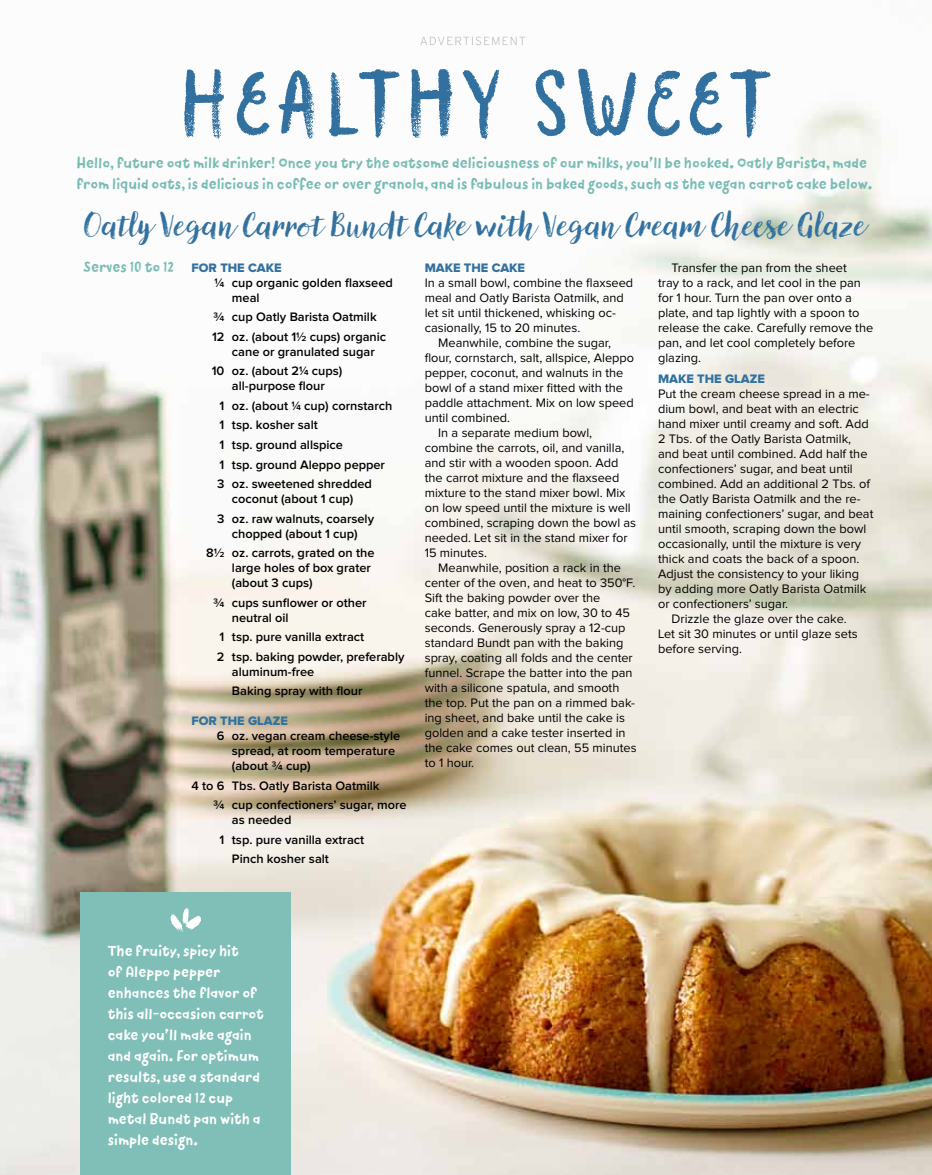
<style>
.page{position:relative;width:932px;height:1175px;background:#fff}
.page>*{position:absolute;margin:0;border:0;box-sizing:border-box;transform-origin:0 0}
.t1{font:90px "Canvas Curly Sans Combined";color:#32719f}
.t2{font:33px "Canvas Script";color:#32719f}
.t3{font:15px/21px "Canvas Text Sans";color:#79bcb5}
.t4{font:15px/21px "Canvas Text Sans";color:#fff}
.t5{font:12.75px/15px "Proxima Nova";color:#000}
.t6{font:600 12.75px/19.5px "Proxima Nova";color:#000}
.t7{font:12.75px "Proxima Nova Extrabld";color:#32719f}
</style>
<div class="page">
<img style="left:0;top:36px;width:932px;height:1138px">
<svg style="left:420px;top:37px;width:105px;height:8px"></svg>
<div style="left:80px;top:892px;width:210px;height:282px;background:#80bfb8"></div>
<h1 class="t1" style="left:176px;top:49px;width:599px">Healthy Sweet</h1>
<p class="t3" style="left:76px;top:153px;width:797px">Hello, future oat milk drinker! Once you try the oatsome deliciousness of our milks, you’ll be hooked. Oatly Barista, made from liquid oats, is delicious in coffee or over granola, and is fabulous in baked goods, such as the vegan carrot cake below.</p>
<h2 class="t2" style="left:84px;top:203px;width:783px">Oatly Vegan Carrot Bundt Cake with Vegan Cream Cheese Glaze</h2>
<p class="t7" style="left:191px;top:262px;width:92px">FOR THE CAKE</p>
<p class="t6" style="left:232px;top:276px;width:162px;line-height:15px;text-indent:-17px">1/4 cup organic golden flaxseed meal</p>
<p class="t6" style="left:212px;top:308px;width:176px">3/4 cup Oatly Barista Oatmilk<br>12 oz. (about 11/2 cups) organic</p>
<p class="t6" style="left:212px;top:342px;width:164px;text-indent:20px">cane or granulated sugar<br>10 oz. (about 21/4 cups)</p>
<p class="t6" style="left:217px;top:377px;width:177px;text-indent:15px">all-purpose flour<br>1 oz. (about 1/4 cup) cornstarch<br>1 tsp. kosher salt<br>1 tsp. ground allspice<br>1 tsp. ground Aleppo pepper<br>3 oz. sweetened shredded</p>
<p class="t6" style="left:217px;top:489px;width:158px;text-align:center">coconut (about 1 cup)<br>3 oz. raw walnuts, coarsely</p>
<p class="t6" style="left:206px;top:524px;width:170px;text-indent:26px">chopped (about 1 cup)<br>81/2 oz. carrots, grated on the</p>
<p class="t6" style="left:232px;top:561px;width:140px;line-height:15px">large holes of box grater (about 3 cups)</p>
<p class="t6" style="left:232px;top:595px;width:136px;line-height:15px;text-indent:-19px">3/4 cups sunflower or other neutral oil</p>
<p class="t6" style="left:217px;top:627px;width:189px">1 tsp. pure vanilla extract<br>2 tsp. baking powder, preferably</p>
<p class="t6" style="left:232px;top:662px;width:132px">aluminum-free<br>Baking spray with flour</p>
<p class="t7" style="left:191px;top:715px;width:98px">FOR THE GLAZE</p>
<p class="t6" style="left:232px;top:729px;width:170px;line-height:15px;text-indent:-15px">6 oz. vegan cream cheese-style spread, at room temperature (about 3/4 cup)</p>
<p class="t6" style="left:213px;top:776px;width:195px;text-indent:-22px">4 to 6 Tbs. Oatly Barista Oatmilk<br>3/4 cup confectioners’ sugar, more</p>
<p class="t6" style="left:232px;top:810px;width:61px">as needed</p>
<p class="t6" style="left:219px;top:830px;width:146px">1 tsp. pure vanilla extract</p>
<p class="t6" style="left:232px;top:849px;width:99px">Pinch kosher salt</p>
<p class="t3" style="left:83px;top:256px;width:92px">Serves 10 to 12</p>
<p class="t5" style="left:658px;top:260px;width:217px;text-indent:14px">Transfer the pan from the sheet<br>tray to a rack, and let cool in the pan for 1 hour. Turn the pan over onto a plate, and tap lightly with a spoon to release the cake. Carefully remove the pan, and let cool completely before glazing.</p>
<p class="t7" style="left:658px;top:373px;width:108px">MAKE THE GLAZE</p>
<p class="t5" style="left:658px;top:387px;width:213px">Put the cream cheese spread in a me-</p>
<p class="t5" style="left:658px;top:402px;width:202px">dium bowl, and beat with an electric</p>
<p class="t5" style="left:658px;top:417px;width:212px">hand mixer until creamy and soft. Add</p>
<p class="t5" style="left:658px;top:432px;width:195px">2 Tbs. of the Oatly Barista Oatmilk,</p>
<p class="t5" style="left:658px;top:447px;width:211px">and beat until combined. Add half the</p>
<p class="t5" style="left:658px;top:462px;width:196px">confectioners’ sugar, and beat until</p>
<p class="t5" style="left:658px;top:477px;width:213px">combined. Add an additional 2 Tbs. of</p>
<p class="t5" style="left:658px;top:492px;width:204px">the Oatly Barista Oatmilk and the re-</p>
<p class="t5" style="left:658px;top:507px;width:217px">maining confectioners’ sugar, and beat</p>
<p class="t5" style="left:658px;top:522px;width:210px">until smooth, scraping down the bowl</p>
<p class="t5" style="left:658px;top:537px;width:204px">occasionally, until the mixture is very</p>
<p class="t5" style="left:658px;top:552px;width:203px">thick and coats the back of a spoon.</p>
<p class="t5" style="left:658px;top:567px;width:203px">Adjust the consistency to your liking</p>
<p class="t5" style="left:658px;top:582px;width:210px">by adding more Oatly Barista Oatmilk</p>
<p class="t5" style="left:658px;top:597px;width:131px">or confectioners’ sugar.</p>
<p class="t5" style="left:671px;top:612px;width:177px">Drizzle the glaze over the cake.</p>
<p class="t5" style="left:658px;top:627px;width:201px">Let sit 30 minutes or until glaze sets</p>
<p class="t5" style="left:658px;top:642px;width:85px">before serving.</p>
<p class="t7" style="left:425px;top:262px;width:102px">MAKE THE CAKE</p>
<p class="t5" style="left:425px;top:275px;width:210px">In a small bowl, combine the flaxseed</p>
<p class="t5" style="left:425px;top:290px;width:201px">meal and Oatly Barista Oatmilk, and</p>
<p class="t5" style="left:425px;top:305px;width:192px">let sit until thickened, whisking oc-</p>
<p class="t5" style="left:425px;top:320px;width:157px">casionally, 15 to 20 minutes.</p>
<p class="t5" style="left:438px;top:335px;width:174px">Meanwhile, combine the sugar,</p>
<p class="t5" style="left:425px;top:350px;width:211px">flour, cornstarch, salt, allspice, Aleppo</p>
<p class="t5" style="left:425px;top:365px;width:200px">pepper, coconut, and walnuts in the</p>
<p class="t5" style="left:425px;top:380px;width:200px">bowl of a stand mixer fitted with the</p>
<p class="t5" style="left:425px;top:395px;width:210px">paddle attachment. Mix on low speed</p>
<p class="t5" style="left:425px;top:410px;width:87px">until combined.</p>
<p class="t5" style="left:438px;top:425px;width:155px">In a separate medium bowl,</p>
<p class="t5" style="left:425px;top:440px;width:201px">combine the carrots, oil, and vanilla,</p>
<p class="t5" style="left:425px;top:455px;width:195px">and stir with a wooden spoon. Add</p>
<p class="t5" style="left:425px;top:470px;width:196px">the carrot mixture and the flaxseed</p>
<p class="t5" style="left:425px;top:485px;width:202px">mixture to the stand mixer bowl. Mix</p>
<p class="t5" style="left:425px;top:500px;width:208px">on low speed until the mixture is well</p>
<p class="t5" style="left:425px;top:515px;width:213px">combined, scraping down the bowl as</p>
<p class="t5" style="left:425px;top:530px;width:204px">needed. Let sit in the stand mixer for</p>
<p class="t5" style="left:425px;top:545px;width:64px">15 minutes.</p>
<p class="t5" style="left:438px;top:560px;width:184px">Meanwhile, position a rack in the</p>
<p class="t5" style="left:425px;top:575px;width:212px">center of the oven, and heat to 350°F.</p>
<p class="t5" style="left:425px;top:590px;width:177px">Sift the baking powder over the</p>
<p class="t5" style="left:425px;top:605px;width:207px">cake batter, and mix on low, 30 to 45</p>
<p class="t5" style="left:425px;top:620px;width:202px">seconds. Generously spray a 12-cup</p>
<p class="t5" style="left:425px;top:635px;width:200px">standard Bundt pan with the baking</p>
<p class="t5" style="left:425px;top:650px;width:210px">spray, coating all folds and the center</p>
<p class="t5" style="left:425px;top:665px;width:209px">funnel. Scrape the batter into the pan</p>
<p class="t5" style="left:425px;top:680px;width:196px">with a silicone spatula, and smooth</p>
<p class="t5" style="left:425px;top:695px;width:212px">the top. Put the pan on a rimmed bak-</p>
<p class="t5" style="left:425px;top:710px;width:202px">ing sheet, and bake until the cake is</p>
<p class="t5" style="left:425px;top:725px;width:202px">golden and a cake tester inserted in</p>
<p class="t5" style="left:425px;top:740px;width:213px">the cake comes out clean, 55 minutes</p>
<p class="t5" style="left:425px;top:755px;width:51px">to 1 hour.</p>
<p class="t4" style="left:108px;top:940px;width:157px">The fruity, spicy hit<br>of Aleppo pepper enhances the flavor of this all-occasion carrot cake you’ll make again and again. For optimum results, use a standard light colored 12 cup metal Bundt pan with a simple design.</p>
</div>
